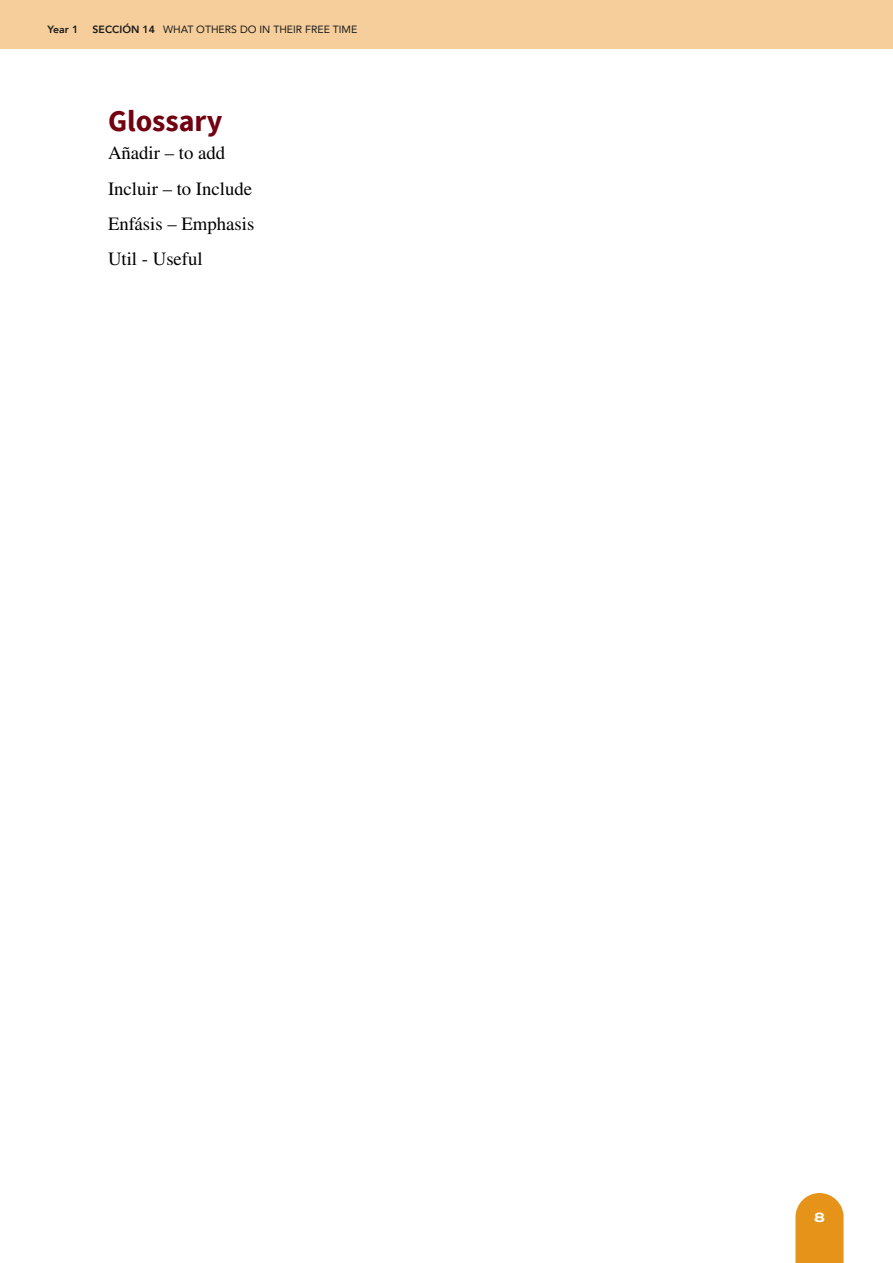
<style>
.page{position:relative;width:893px;height:1263px;background:#fff}
.page>*{position:absolute;margin:0;border:0;box-sizing:border-box;transform-origin:0 0}
.t1{font:700 30px "Source Sans Pro";color:#720011}
.t2{font:18.75px/35.2px "STIX General";color:#000}
.t3{font:800 13.5px "Archivo Expanded";color:#fff}
.t4{font:10.5px "Avenir";color:#1a1a1a}
.t5{font:800 10.5px "Avenir";color:#1a1a1a}
.s1{font-weight:800}
</style>
<div class="page">
<div style="left:0;top:0;width:893px;height:49px;background:#f5ce9b"></div>
<svg style="left:795px;top:1193px;width:49px;height:70px;background:#e89d2e"></svg>
<p class="t5" style="left:48px;top:21px;width:32px">Year 1</p>
<p class="t4" style="left:93px;top:21px;width:266px"><span class="s1">SECCIÓN 14</span> WHAT OTHERS DO IN THEIR FREE TIME</p>
<h1 class="t1" style="left:108px;top:100px;width:116px">Glossary</h1>
<p class="t2" style="left:108px;top:136px;width:148px">Añadir – to add<br>Incluir – to Include<br>Enfásis – Emphasis<br>Util - Useful</p>
<p class="t3" style="left:814px;top:1207px;width:12px">8</p>
</div>
